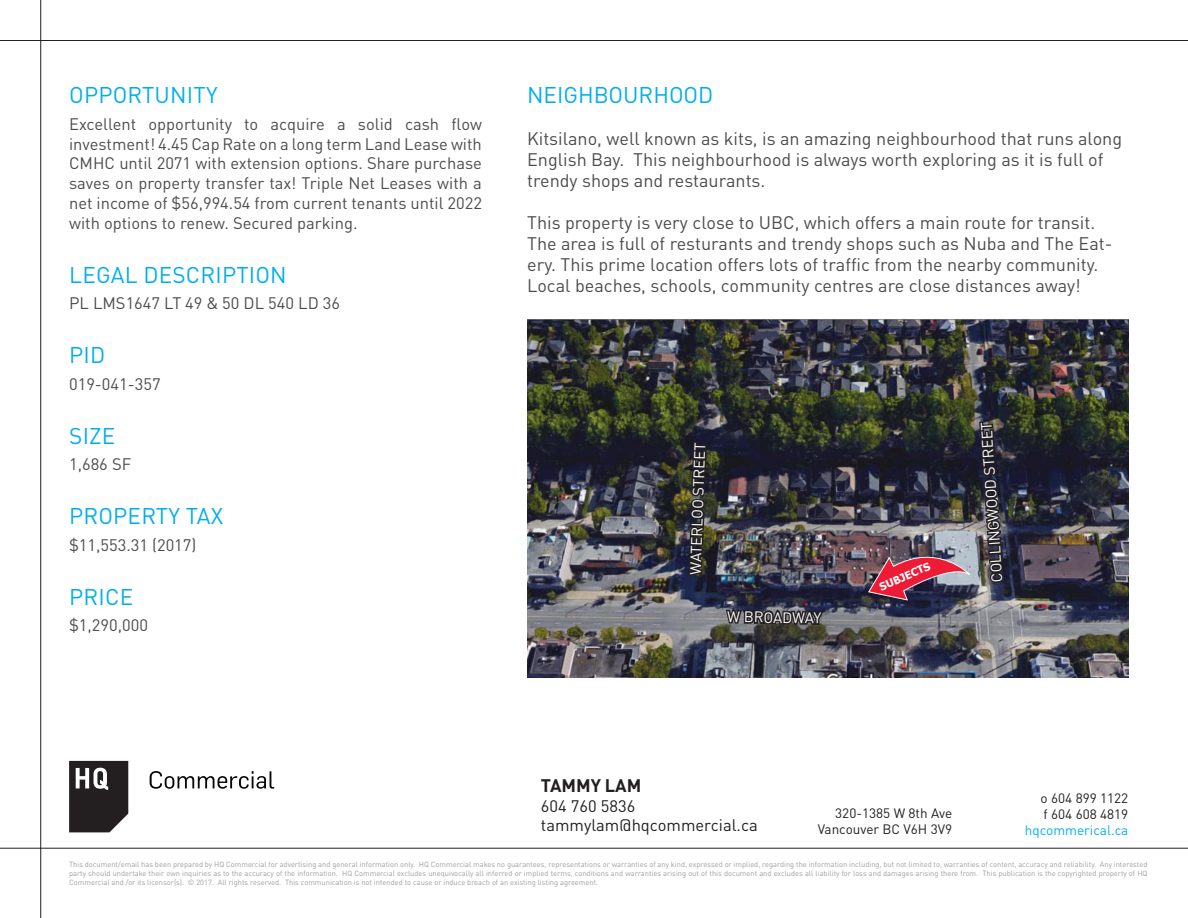
<style>
.page{position:relative;width:1188px;height:918px;background:#fff}
.page>*{position:absolute;margin:0;border:0;box-sizing:border-box;transform-origin:0 0}
.subheads{font:22.5px "DIN Pro";letter-spacing:.01em;color:#00aeef}
.Broker_Contact_Line{font:22.5px "DIN Pro";color:#00aeef}
.Broker_Contact_Line-2{font:18px/21px "DIN Pro";color:#4b4c4d}
.t1{font:700 18px "DIN Pro";color:#231f20}
.grey_body{font:16.5px/19.8px "DIN Pro";color:#4b4c4d;text-align:justify}
.t2{font:16.5px "DIN Pro";color:#231f20}
.Broker_Contact_Line-3{font:15px "DIN Pro";color:#fff}
.t3{font:13.5px "DIN Pro";color:#231f20}
.t4{font:13.5px "DIN Pro";color:#00aeef}
.t5{font:700 10.65px "Tahoma";color:#fff}
.t6{font:7.5px/9px "DIN Pro";color:#9d9fa2;text-align:justify}
</style>
<div class="page">
<img style="left:527px;top:319px;width:602px;height:358px">
<img style="left:867px;top:542px;width:104px;height:59px">
<svg style="left:724px;top:602px;width:101px;height:31px;background:#414044"></svg>
<img style="left:681px;top:319px;width:30px;height:346px">
<img style="left:978px;top:387px;width:30px;height:277px">
<svg style="left:69px;top:761px;width:59px;height:71px;background:#3f3c3d"></svg>
<svg style="left:150px;top:771px;width:124px;height:18px"></svg>
<hr style="left:0;top:40px;width:1188px;height:1px;background:#231f20">
<hr style="left:40px;top:0;width:1px;height:918px;background:#231f20">
<hr style="left:0;top:848px;width:1188px;height:1px;background:#231f20">
<p class="subheads" style="left:69px;top:78px;width:150px">OPPORTUNITY</p>
<p class="grey_body" style="left:69px;top:113px;width:414px">Excellent opportunity to acquire a solid cash flow investment! 4.45 Cap Rate on a long term Land Lease with CMHC until 2071 with extension options. Share purchase saves on property transfer tax! Triple Net Leases with a net income of $56,994.54 from current tenants until 2022 with options to renew. Secured parking.</p>
<p class="subheads" style="left:69px;top:257px;width:219px">LEGAL DESCRIPTION</p>
<p class="grey_body" style="left:69px;top:292px;width:273px">PL LMS1647 LT 49 &amp; 50 DL 540 LD 36</p>
<p class="subheads" style="left:69px;top:338px;width:38px">PID</p>
<p class="grey_body" style="left:69px;top:373px;width:93px">019-041-357</p>
<p class="subheads" style="left:69px;top:419px;width:48px">SIZE</p>
<p class="grey_body" style="left:69px;top:453px;width:64px">1,686 SF</p>
<p class="subheads" style="left:69px;top:499px;width:156px">PROPERTY TAX</p>
<p class="grey_body" style="left:69px;top:534px;width:129px">$11,553.31 (2017)</p>
<p class="subheads" style="left:69px;top:580px;width:66px">PRICE</p>
<p class="grey_body" style="left:69px;top:615px;width:80px">$1,290,000</p>
<p class="Broker_Contact_Line" style="left:527px;top:78px;width:188px">NEIGHBOURHOOD</p>
<p class="Broker_Contact_Line-2" style="left:527px;top:127px;width:597px">Kitsilano, well known as kits, is an amazing neighbourhood that runs along<br>English Bay. This neighbourhood is always worth exploring as it is full of trendy shops and restaurants.</p>
<p class="Broker_Contact_Line-2" style="left:527px;top:211px;width:587px">This property is very close to UBC, which offers a main route for transit.<br>The area is full of resturants and trendy shops such as Nuba and The Eat&shy;ery. This prime location offers lots of traffic from the nearby community.<br>Local beaches, schools, community centres are close distances away!</p>
<p class="Broker_Contact_Line-3" style="left:684px;top:574px;width:134px;rotate:-88deg">WATERLOO STREET</p>
<p class="Broker_Contact_Line-3" style="left:727px;top:605px;width:95px;rotate:1deg">W BROADWAY</p>
<p class="t5" style="left:877px;top:581px;width:56px;rotate:-24deg">SUBJECTS</p>
<p class="Broker_Contact_Line-3" style="left:986px;top:583px;width:162px;rotate:-94deg">COLLINGWOOD STREET</p>
<p class="t1" style="left:541px;top:771px;width:102px">TAMMY LAM</p>
<p class="t2" style="left:541px;top:793px;width:96px">604 760 5836</p>
<p class="t2" style="left:541px;top:813px;width:218px">tammylam@hqcommercial.ca</p>
<p class="t3" style="left:835px;top:803px;width:118px">320-1385 W 8th Ave</p>
<p class="t3" style="left:818px;top:819px;width:136px">Vancouver BC V6H 3V9</p>
<p class="t3" style="left:1041px;top:788px;width:89px">o 604 899 1122</p>
<p class="t3" style="left:1044px;top:804px;width:86px">f 604 608 4819</p>
<p class="t4" style="left:1025px;top:820px;width:105px">hqcommerical.ca</p>
<p class="t6" style="left:69px;top:859px;width:1080px">This document/email has been prepared by HQ Commercial for advertising and general information only. HQ Commercial makes no guarantees, representations or warranties of any kind, expressed or implied, regarding the information including, but not limited to, warranties of content, accuracy and reliability. Any interested party should undertake their own inquiries as to the accuracy of the information. HQ Commercial excludes unequivocally all inferred or implied terms, conditions and warranties arising out of this document and excludes all liability for loss and damages arising there from. This publication is the copyrighted property of HQ Commercial and /or its licensor(s). © 2017. All rights reserved. This communication is not intended to cause or induce breach of an existing listing agreement.</p>
</div>
